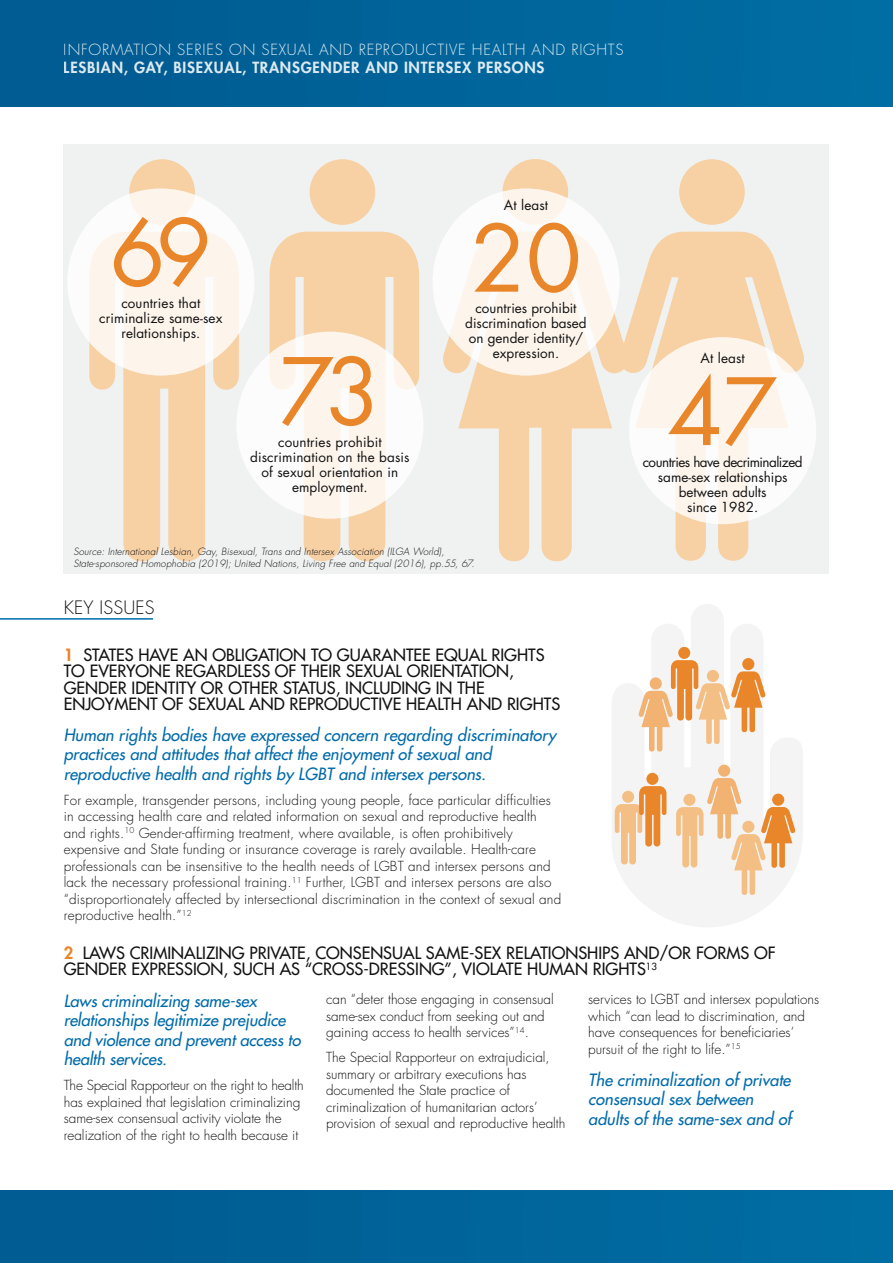
<style>
.page{position:relative;width:893px;height:1263px;background:#fff}
.page>*{position:absolute;margin:0;border:0;box-sizing:border-box;transform-origin:0 0}
.t1{font:90px "Futura Std";letter-spacing:-.055em;color:#e9862a}
.t2{font:300 18px "Futura Std";letter-spacing:.01em;color:#121212}
.t3{font:italic 500 16.5px/19.5px "Futura Std";color:#006baa}
.t4{font:500 16.5px/16.5px "Futura Std";color:#121212}
.t5{font:300 15px "Futura Std";letter-spacing:.05em;color:#fff}
.t6{font:800 15px "Futura Std";letter-spacing:.05em;color:#fff}
.t7{font:300 13.5px/16.5px "Futura Std";letter-spacing:.01em;color:#121212}
.t8{font:13.5px/15px "Futura Std";color:#121212;text-align:center}
.t9{font:13.5px "Futura Std";letter-spacing:-.04em;color:#121212}
.t10{font:italic 300 9.75px/12px "Futura Std";letter-spacing:.01em;color:#121212}
.s1{font-weight:800;color:#e9862a}
</style>
<div class="page">
<div style="left:64px;top:145px;width:765px;height:429px;background:#f0f2f1"></div>
<div style="left:310px;top:159px;width:65px;height:66px;background:#f7d0a3;border-radius:50%"></div>
<svg style="left:270px;top:232px;width:149px;height:329px;fill:#f7d0a3"></svg>
<div style="left:129px;top:159px;width:66px;height:66px;background:#f7d0a3;border-radius:50%"></div>
<svg style="left:89px;top:334px;width:150px;height:227px;fill:#f7d0a3"></svg>
<div style="left:0;top:0;width:893px;height:106px;background:#00649a"></div>
<div style="left:0;top:1191px;width:893px;height:72px;background:#00649a"></div>
<hr style="left:0;top:618px;width:153px;height:2px;background:#006baa">
<svg style="left:612px;top:604px;width:191px;height:323px;fill:#f4f4f4"></svg>
<div style="left:646px;top:773px;width:12px;height:12px;background:#e9862a;border-radius:50%"></div>
<svg style="left:615px;top:786px;width:51px;height:78px"></svg>
<div style="left:678px;top:647px;width:12px;height:12px;background:#e9862a;border-radius:50%"></div>
<div style="left:742px;top:658px;width:12px;height:12px;background:#e9862a;border-radius:50%"></div>
<svg style="left:676px;top:778px;width:120px;height:118px"></svg>
<div style="left:718px;top:765px;width:12px;height:12px;background:#f1b272;border-radius:50%"></div>
<svg style="left:638px;top:660px;width:128px;height:92px"></svg>
<div style="left:707px;top:670px;width:12px;height:12px;background:#f3bf85;border-radius:50%"></div>
<div style="left:67px;top:188px;width:187px;height:188px;background:linear-gradient(to right,#fcf8f3,#fdf7f1);border-radius:50%"></div>
<svg style="left:632px;top:232px;width:172px;height:329px;fill:#f7d0a3"></svg>
<div style="left:679px;top:159px;width:66px;height:66px;background:#f7d0a3;border-radius:50%"></div>
<div style="left:629px;top:337px;width:187px;height:187px;background:linear-gradient(to right,#fdf7f0,#fcfaf7);border-radius:50%"></div>
<svg style="left:443px;top:314px;width:189px;height:248px"></svg>
<div style="left:502px;top:159px;width:66px;height:66px;background:#f7d0a3;border-radius:50%"></div>
<div style="left:236px;top:332px;width:187px;height:187px;background:linear-gradient(to right,#fcfaf7,#fdf7f1);border-radius:50%"></div>
<div style="left:432px;top:188px;width:188px;height:188px;background:linear-gradient(to right,#fcf9f5,#fdf6ef);border-radius:50%"></div>
<p class="t5" style="left:64px;top:40px;width:561px">INFORMATION SERIES ON SEXUAL AND REPRODUCTIVE HEALTH AND RIGHTS</p>
<p class="t6" style="left:64px;top:58px;width:482px">LESBIAN, GAY, BISEXUAL, TRANSGENDER AND INTERSEX PERSONS</p>
<h1 class="t1" style="left:110px;top:195px;width:103px">69</h1>
<p class="t8" style="left:99px;top:295px;width:125px">countries that criminalize same-sex relationships.</p>
<h1 class="t1" style="left:279px;top:334px;width:103px">73</h1>
<p class="t8" style="left:250px;top:449px;width:161px">discrimination on the basis of sexual orientation in employment.</p>
<p class="t8" style="left:278px;top:434px;width:105px">countries prohibit</p>
<p class="t8" style="left:504px;top:198px;width:46px">At least</p>
<h1 class="t1" style="left:471px;top:201px;width:112px">20</h1>
<p class="t8" style="left:465px;top:301px;width:123px">countries prohibit discrimination based on gender identity/ expression.</p>
<p class="t10" style="left:73px;top:546px;width:403px">Source: International Lesbian, Gay, Bisexual, Trans and Intersex Association (ILGA World),<br>State-sponsored Homophobia (2019); United Nations, Living Free and Equal (2016), pp.55, 67.</p>
<h2 class="t2" style="left:64px;top:597px;width:92px">KEY ISSUES</h2>
<p class="t4" style="left:64px;top:646px;width:498px"><span class="s1">1</span> STATES HAVE AN OBLIGATION TO GUARANTEE EQUAL RIGHTS TO EVERYONE REGARDLESS OF THEIR SEXUAL ORIENTATION, GENDER IDENTITY OR OTHER STATUS, INCLUDING IN THE ENJOYMENT OF SEXUAL AND REPRODUCTIVE HEALTH AND RIGHTS</p>
<p class="t3" style="left:64px;top:725px;width:494px">Human rights bodies have expressed concern regarding discriminatory practices and attitudes that affect the enjoyment of sexual and reproductive health and rights by LGBT and intersex persons.</p>
<p class="t7" style="left:64px;top:792px;width:499px">For example, transgender persons, including young people, face particular difficulties in accessing health care and related information on sexual and reproductive health and rights.<sup>10</sup> Gender-affirming treatment, where available, is often prohibitively expensive and State funding or insurance coverage is rarely available. Health-care professionals can be insensitive to the health needs of LGBT and intersex persons and lack the necessary professional training.<sup>11</sup> Further, LGBT and intersex persons are also “disproportionately affected by intersectional discrimination in the context of sexual and reproductive health.”<sup>12</sup></p>
<p class="t8" style="left:701px;top:351px;width:46px">At least</p>
<h1 class="t1" style="left:668px;top:354px;width:111px">47</h1>
<p class="t8" style="left:658px;top:469px;width:131px">same-sex relationships between adults<br>since 1982.</p>
<p class="t9" style="left:643px;top:453px;width:162px">countries have decriminalized</p>
<p class="t4" style="left:64px;top:944px;width:713px"><span class="s1">2</span> LAWS CRIMINALIZING PRIVATE, CONSENSUAL SAME-SEX RELATIONSHIPS AND/OR FORMS OF<br>GENDER EXPRESSION, SUCH AS “CROSS-DRESSING”, VIOLATE HUMAN RIGHTS<sup>13</sup></p>
<p class="t3" style="left:64px;top:991px;width:238px">Laws criminalizing same-sex relationships legitimize prejudice and violence and prevent access to health services.</p>
<p class="t7" style="left:64px;top:1077px;width:241px">The Special Rapporteur on the right to health has explained that legislation criminalizing same-sex consensual activity violate the realization of the right to health because it</p>
<p class="t7" style="left:588px;top:991px;width:233px">services to LGBT and intersex populations which “can lead to discrimination, and have consequences for beneficiaries’ pursuit of the right to life.”<sup>15</sup></p>
<p class="t3" style="left:588px;top:1070px;width:205px">The criminalization of private consensual sex between adults of the same-sex and of</p>
<p class="t7" style="left:326px;top:991px;width:229px">can “deter those engaging in consensual same-sex conduct from seeking out and gaining access to health services”<sup>14</sup>.</p>
<p class="t7" style="left:326px;top:1049px;width:241px">The Special Rapporteur on extrajudicial, summary or arbitrary executions has documented the State practice of criminalization of humanitarian actors’ provision of sexual and reproductive health</p>
</div>
